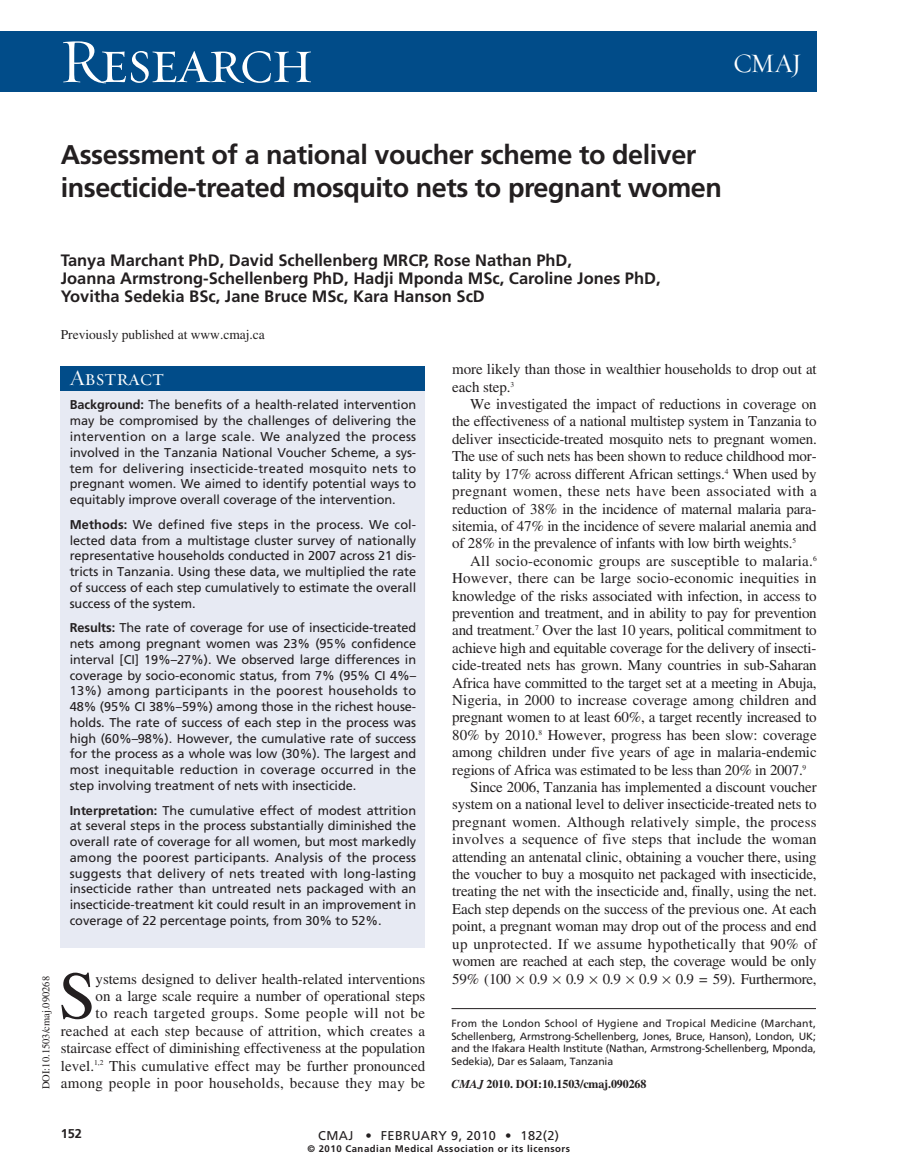
<style>
.page{position:relative;width:918px;height:1175px;background:#fff}
.page>*{position:absolute;margin:0;border:0;box-sizing:border-box;transform-origin:0 0}
.t1{font:67.5px "Times";color:#231f20}
.t2{font:63px "Requiem Display HTF Small Caps";letter-spacing:-.035em;color:#fff}
.t3{font:700 27px/33px "Frutiger";letter-spacing:-.015em;color:#231f20}
.t4{font:27px "Requiem Display HTF Roman";color:#fff}
.t5{font:22.5px "Requiem Display HTF Small Caps";color:#fff}
.t6{font:700 16.5px/18px "Frutiger";color:#231f20}
.t7{font:15px/17.4px "Times";letter-spacing:-.01em;color:#231f20;text-align:right}
.t8{font:15px "Times";letter-spacing:.015em;color:#231f20}
.t9{font:15px "Times";letter-spacing:.01em;color:#231f20}
.t10{font:13.5px "Times";color:#231f20}
.t11{font:12.75px/15.8px "Frutiger";letter-spacing:-.005em;color:#231f20;text-align:justify}
.t12{font:12.75px "Frutiger";letter-spacing:.025em;color:#231f20}
.t13{font:700 12.75px "Frutiger";color:#231f20}
.t14{font:700 12px "Times";letter-spacing:-.01em;color:#231f20}
.t15{font:10.5px/12.8px "Frutiger";letter-spacing:-.01em;color:#231f20;text-align:justify}
.t16{font:10.5px "Times";color:#231f20}
.t17{font:700 9.6px "Frutiger";letter-spacing:.055em;color:#231f20}
.s1{font-weight:700}
.s2{font-style:italic}
</style>
<div class="page">
<div style="left:0;top:32px;width:817px;height:60px;background:#014c89"></div>
<hr style="left:452px;top:1008px;width:364px;height:1px;background:#231f20">
<div style="left:61px;top:366px;width:364px;height:582px;background:#e7eaf3"></div>
<div style="left:61px;top:366px;width:364px;height:25px;background:#014c89"></div>
<h2 class="t2" style="left:59px;top:23px;width:256px">Research</h2>
<h3 class="t4" style="left:733px;top:53px;width:70px">CMAJ</h3>
<h3 class="t3" style="left:61px;top:140px;width:663px">Assessment of a national voucher scheme to deliver insecticide-treated mosquito nets to pregnant women</h3>
<p class="t6" style="left:61px;top:253px;width:601px">Tanya Marchant PhD, David Schellenberg MRCP, Rose Nathan PhD,<br>Joanna Armstrong-Schellenberg PhD, Hadji Mponda MSc, Caroline Jones PhD,<br>Yovitha Sedekia BSc, Jane Bruce MSc, Kara Hanson ScD</p>
<p class="t10" style="left:61px;top:330px;width:206px">Previously published at www.cmaj.ca</p>
<h3 class="t5" style="left:70px;top:364px;width:96px">Abstract</h3>
<p class="t11" style="left:70px;top:398px;width:348px"><span class="s1">Background:</span> The benefits of a health-related intervention may be compromised by the challenges of delivering the intervention on a large scale. We analyzed the process involved in the Tanzania National Voucher Scheme, a sys&shy;tem for delivering insecticide-treated mosquito nets to pregnant women. We aimed to identify potential ways to equitably improve overall coverage of the intervention.</p>
<p class="t11" style="left:70px;top:517px;width:348px"><span class="s1">Methods:</span> We defined five steps in the process. We col&shy;lected data from a multistage cluster survey of nationally representative households conducted in 2007 across 21 dis&shy;tricts in Tanzania. Using these data, we multiplied the rate of success of each step cumulatively to estimate the overall success of the system.</p>
<p class="t11" style="left:70px;top:621px;width:348px"><span class="s1">Results:</span> The rate of coverage for use of insecticide-treated nets among pregnant women was 23% (95% confidence interval [CI] 19%–27%). We observed large differences in coverage by socio-economic status, from 7% (95% CI 4%– 13%) among participants in the poorest households to 48% (95% CI 38%–59%) among those in the richest house&shy;holds. The rate of success of each step in the process was high (60%–98%). However, the cumulative rate of success for the process as a whole was low (30%). The largest and most inequitable reduction in coverage occurred in the step involving treatment of nets with insecticide.</p>
<p class="t11" style="left:70px;top:803px;width:348px"><span class="s1">Interpretation:</span> The cumulative effect of modest attrition at several steps in the process substantially diminished the overall rate of coverage for all women, but most markedly among the poorest participants. Analysis of the process suggests that delivery of nets treated with long-lasting insecticide rather than untreated nets packaged with an insecticide-treatment kit could result in an improvement in coverage of 22 percentage points, from 30% to 52%.</p>
<p class="t16" style="left:42px;top:1089px;width:115px;rotate:-90deg">DOI:10.1503/cmaj.090268</p>
<h1 class="t1" style="left:58px;top:971px;width:39px">S</h1>
<p class="t7" style="left:61px;top:971px;width:366px">ystems designed to deliver health-related interventions<br>on a large scale re quire a number of operational steps<br>to reach targeted groups. Some people will not be reached at each step because of attrition, which creates a staircase effect of diminishing effectiveness at the population level.<sup>1,2</sup> This cumulative effect may be further pronounced among people in poor households, because they may be</p>
<p class="t7" style="left:452px;top:362px;width:366px;text-align:left">more likely than those in wealthier households to drop out at each step.<sup>3</sup></p>
<p class="t7" style="left:452px;top:397px;width:366px;text-align:justify;text-indent:18px">We investigated the impact of reductions in coverage on the effectiveness of a national multistep system in Tanzania to deliver insecticide-treated mosquito nets to pregnant wo men.<br>The use of such nets has been shown to reduce childhood mor&shy;tality by 17% across different African settings.<sup>4</sup> When used by pregnant women, these nets have been associated with a reduction of 38% in the incidence of maternal malaria para&shy;sitemia, of 47% in the incidence of severe malarial anemia and of 28% in the prevalence of infants with low birth weights.<sup>5</sup></p>
<p class="t8" style="left:470px;top:555px;width:348px">All socio-economic groups are susceptible to malaria.<sup>6</sup></p>
<p class="t9" style="left:452px;top:572px;width:366px">However, there can be large socio-economic inequities in</p>
<p class="t7" style="left:452px;top:588px;width:366px">knowledge of the risks associated with infection, in access to</p>
<p class="t7" style="left:452px;top:605px;width:366px">prevention and treatment, and in ability to pay for prevention</p>
<p class="t7" style="left:452px;top:623px;width:366px">and treatment.<sup>7</sup> Over the last 10 years, political commitment to</p>
<p class="t7" style="left:452px;top:640px;width:366px">achieve high and equitable coverage for the delivery of insecti-</p>
<p class="t7" style="left:452px;top:658px;width:366px">cide-treated nets has grown. Many countries in sub-Saharan</p>
<p class="t7" style="left:452px;top:675px;width:366px">Africa have committed to the target set at a meeting in Abuja,</p>
<p class="t7" style="left:452px;top:692px;width:366px">Nigeria, in 2000 to increase coverage among children and</p>
<p class="t7" style="left:452px;top:710px;width:366px">pregnant women to at least 60%, a target recently increased to</p>
<p class="t7" style="left:452px;top:727px;width:366px">80% by 2010.<sup>8</sup> However, progress has been slow: coverage</p>
<p class="t7" style="left:452px;top:745px;width:366px">among children under five years of age in malaria-endemic</p>
<p class="t7" style="left:452px;top:762px;width:356px">regions of Africa was estimated to be less than 20% in 2007.<sup>9</sup></p>
<p class="t7" style="left:470px;top:779px;width:348px">Since 2006, Tanzania has implemented a discount voucher</p>
<p class="t7" style="left:452px;top:797px;width:366px">system on a national level to deliver insecticide-treated nets to</p>
<p class="t8" style="left:452px;top:816px;width:366px">pregnant women. Although relatively simple, the process</p>
<p class="t9" style="left:452px;top:833px;width:366px">involves a sequence of five steps that include the woman</p>
<p class="t7" style="left:452px;top:849px;width:366px">attending an antenatal clinic, obtaining a voucher there, using</p>
<p class="t7" style="left:452px;top:866px;width:366px">the voucher to buy a mosquito net packaged with insecticide,</p>
<p class="t7" style="left:452px;top:884px;width:366px">treating the net with the insecticide and, finally, using the net.</p>
<p class="t7" style="left:452px;top:901px;width:366px">Each step depends on the success of the previous one. At each</p>
<p class="t7" style="left:452px;top:919px;width:366px">point, a pregnant woman may drop out of the process and end</p>
<p class="t8" style="left:452px;top:938px;width:366px">up unprotected. If we assume hypothetically that 90% of</p>
<p class="t7" style="left:452px;top:953px;width:366px">women are reached at each step, the coverage would be only</p>
<p class="t7" style="left:452px;top:971px;width:366px">59% (100 0.9 0.9 0.9 0.9 0.9 = 59). Furthermore,</p>
<p class="t15" style="left:452px;top:1017px;width:366px">From the London School of Hygiene and Tropical Medicine (Marchant, Schellenberg, Armstrong-Schellenberg, Jones, Bruce, Hanson), London, UK; and the Ifakara Health Institute (Nathan, Armstrong-Schellenberg, Mponda, Sedekia), Dar es Salaam, Tanzania</p>
<p class="t14" style="left:452px;top:1079px;width:196px"><span class="s2">CMAJ</span> 2010. DOI:10.1503/cmaj.090268</p>
<p class="t13" style="left:61px;top:1128px;width:23px">152</p>
<p class="t12" style="left:318px;top:1130px;width:242px">CMAJ • FEBRUARY 9, 2010 • 182(2)</p>
<p class="t17" style="left:307px;top:1145px;width:264px">© 2010 Canadian Medical Association or its licensors</p>
</div>
